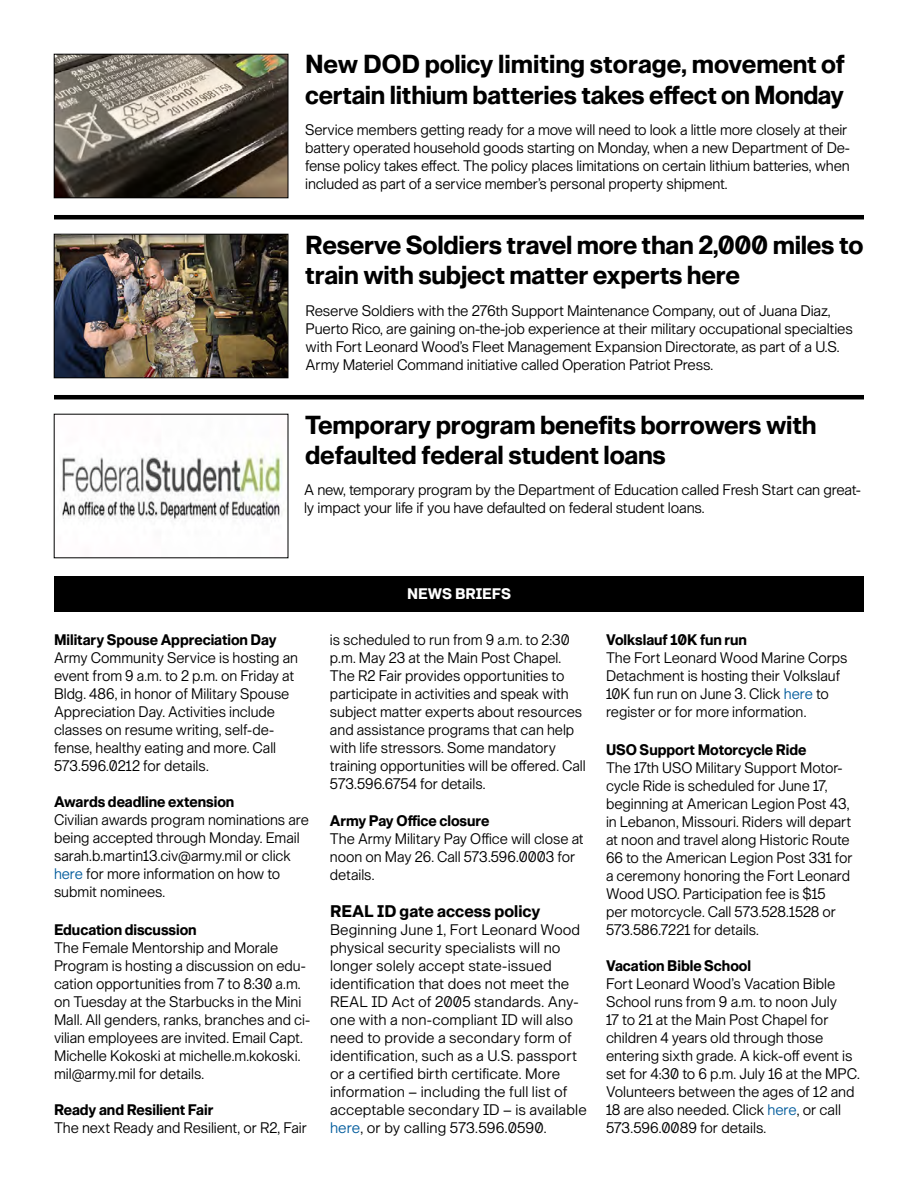
<style>
.page{position:relative;width:918px;height:1188px;background:#fff}
.page>*{position:absolute;margin:0;border:0;box-sizing:border-box;transform-origin:0 0}
.t1{font:25.5px/30.6px "G.I. 750";letter-spacing:-.01em;color:#000}
.t2{font:16.5px "G.I. 750";letter-spacing:.005em;color:#000}
.t3{font:15px/18px "G.I. 400";letter-spacing:-.005em;color:#000}
.t4{font:15px "G.I. 750";letter-spacing:-.005em;color:#000}
.t5{font:15px "G.I. 750";color:#fff}
.s1{color:#005b9c}
</style>
<div class="page">
<div style="left:55px;top:577px;width:808px;height:34px;background:#000"></div>
<div style="left:54px;top:576px;width:810px;height:36px;border:2px solid #000"></div>
<img style="left:56px;top:56px;width:230px;height:140px">
<div style="left:54px;top:54px;width:234px;height:144px;border:1px solid #000"></div>
<div style="left:54px;top:215px;width:810px;height:4px;border:2px solid #000"></div>
<img style="left:56px;top:236px;width:230px;height:140px">
<div style="left:54px;top:234px;width:234px;height:144px;border:1px solid #000"></div>
<div style="left:54px;top:395px;width:810px;height:4px;border:2px solid #000"></div>
<img style="left:62px;top:451px;width:220px;height:69px">
<h1 class="t1" style="left:305px;top:48px;width:541px">New DOD policy limiting storage, movement of certain lithium batteries takes effect on Monday</h1>
<p class="t3" style="left:305px;top:121px;width:546px">Service members getting ready for a move will need to look a little more closely at their battery operated household goods starting on Monday, when a new Department of De&shy;fense policy takes effect. The policy places limitations on certain lithium batteries, when included as part of a service member’s personal property shipment.</p>
<h1 class="t1" style="left:305px;top:229px;width:560px">Reserve Soldiers travel more than 2,000 miles to train with subject matter experts here</h1>
<p class="t3" style="left:306px;top:301px;width:549px">Reserve Soldiers with the 276th Support Maintenance Company, out of Juana Diaz, Puerto Rico, are gaining on-the-job experience at their military occupational specialties with Fort Leonard Wood’s Fleet Management Expansion Directorate, as part of a U.S.<br>Army Materiel Command initiative called Operation Patriot Press.</p>
<h1 class="t1" style="left:305px;top:409px;width:513px">Temporary program benefits borrowers with defaulted federal student loans</h1>
<p class="t3" style="left:304px;top:480px;width:558px">A new, temporary program by the Department of Education called Fresh Start can great&shy;ly impact your life if you have defaulted on federal student loans.</p>
<p class="t4" style="left:54px;top:630px;width:224px">Military Spouse Appreciation Day</p>
<p class="t3" style="left:54px;top:649px;width:246px">Army Community Service is hosting an event from 9 a.m. to 2 p.m. on Friday at Bldg. 486, in honor of Military Spouse Appreciation Day. Activities include classes on resume writing, self-de&shy;fense, healthy eating and more. Call 573.596.0212 for details.</p>
<p class="t4" style="left:54px;top:792px;width:182px">Awards deadline extension</p>
<p class="t3" style="left:54px;top:811px;width:256px">Civilian awards program nominations are being accepted through Monday. Email sarah.b.martin13.civ@army.mil or click <span class="s1">here</span> for more information on how to submit nominees.</p>
<p class="t4" style="left:54px;top:920px;width:144px">Education discussion</p>
<p class="t3" style="left:54px;top:938px;width:258px">The Female Mentorship and Morale Program is hosting a discussion on edu&shy;cation opportunities from 7 to 8:30 a.m. on Tuesday at the Starbucks in the Mini Mall. All genders, ranks, branches and ci&shy;vilian employees are invited. Email Capt.<br>Michelle Kokoski at michelle.m.kokoski. mil@army.mil for details.</p>
<p class="t4" style="left:54px;top:1100px;width:161px">Ready and Resilient Fair</p>
<p class="t3" style="left:54px;top:1118px;width:255px">The next Ready and Resilient, or R2, Fair</p>
<p class="t5" style="left:407px;top:584px;width:105px">NEWS BRIEFS</p>
<p class="t3" style="left:330px;top:631px;width:257px">is scheduled to run from 9 a.m. to 2:30 p.m. May 23 at the Main Post Chapel.<br>The R2 Fair provides opportunities to participate in activities and speak with subject matter experts about resources and assistance programs that can help with life stressors. Some mandatory training opportunities will be offered. Call 573.596.6754 for details.</p>
<p class="t4" style="left:330px;top:811px;width:161px">Army Pay Office closure</p>
<p class="t3" style="left:330px;top:829px;width:255px">The Army Military Pay Office will close at noon on May 26. Call 573.596.0003 for details.</p>
<p class="t2" style="left:330px;top:900px;width:212px">REAL ID gate access policy</p>
<p class="t3" style="left:330px;top:920px;width:258px">Beginning June 1, Fort Leonard Wood physical security specialists will no longer solely accept state-issued identification that does not meet the REAL ID Act of 2005 standards. Any&shy;one with a non-compliant ID will also need to provide a secondary form of identification, such as a U.S. passport or a certified birth certificate. More information – including the full list of acceptable secondary ID – is available <span class="s1">here</span>, or by calling 573.596.0590.</p>
<p class="t4" style="left:606px;top:630px;width:142px">Volkslauf 10K fun run</p>
<p class="t3" style="left:606px;top:649px;width:243px">The Fort Leonard Wood Marine Corps Detachment is hosting their Volkslauf 10K fun run on June 3. Click <span class="s1">here</span> to register or for more information.</p>
<p class="t4" style="left:606px;top:740px;width:202px">USO Support Motorcycle Ride</p>
<p class="t3" style="left:606px;top:758px;width:248px">The 17th USO Military Support Motor&shy;cycle Ride is scheduled for June 17, beginning at American Legion Post 43, in Lebanon, Missouri. Riders will depart at noon and travel along Historic Route 66 to the American Legion Post 331 for a ceremony honoring the Fort Leonard Wood USO. Participation fee is $15<br>per motorcycle. Call 573.528.1528 or 573.586.7221 for details.</p>
<p class="t4" style="left:606px;top:956px;width:147px">Vacation Bible School</p>
<p class="t3" style="left:606px;top:974px;width:255px">Fort Leonard Wood’s Vacation Bible School runs from 9 a.m. to noon July<br>17 to 21 at the Main Post Chapel for children 4 years old through those entering sixth grade. A kick-off event is set for 4:30 to 6 p.m. July 16 at the MPC.<br>Volunteers between the ages of 12 and 18 are also needed. Click <span class="s1">here</span>, or call 573.596.0089 for details.</p>
</div>
